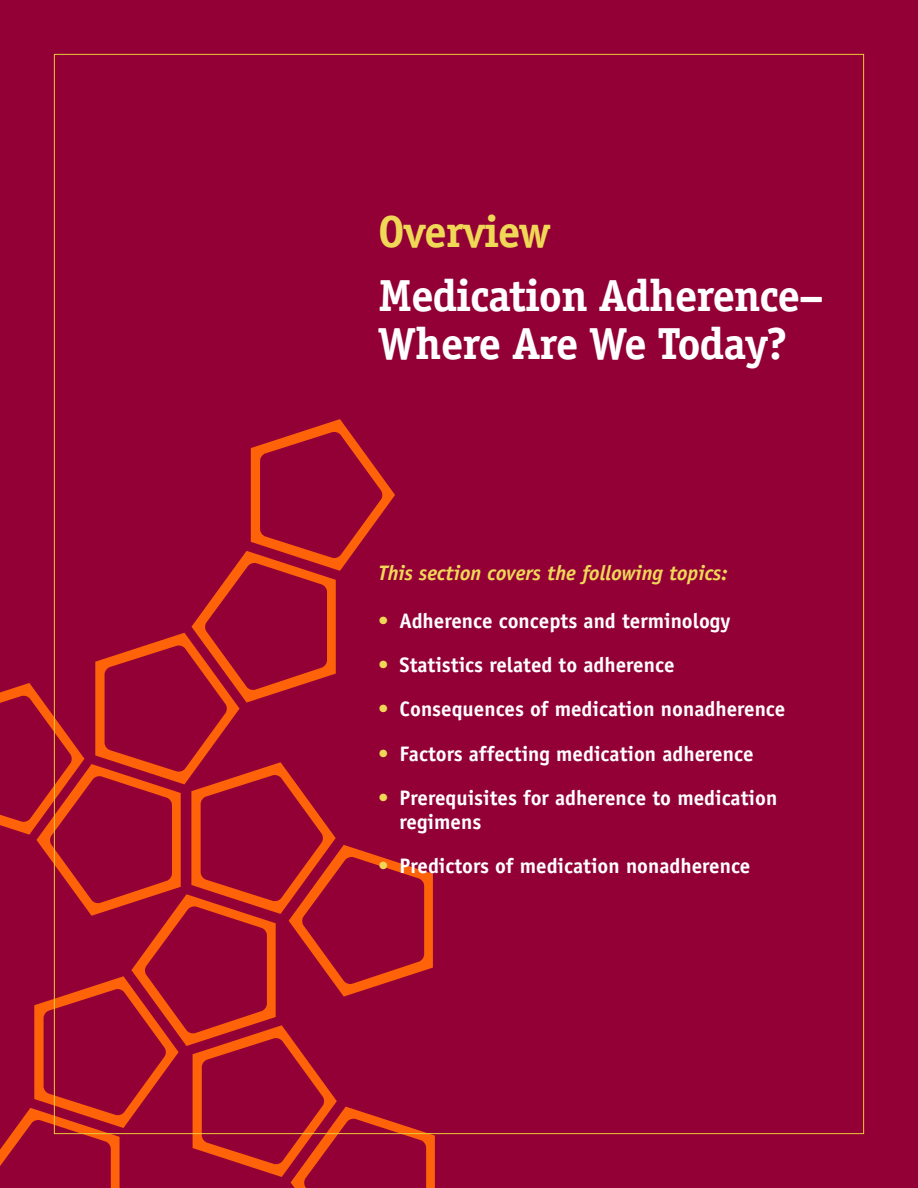
<style>
.page{position:relative;width:918px;height:1188px;background:#930036}
.page>*{position:absolute;margin:0;border:0;box-sizing:border-box;transform-origin:0 0}
.t1{font:700 45px/48px "Officina Serif";letter-spacing:-.025em;color:#fff}
.t2{font:700 45px "Officina Serif";letter-spacing:-.025em;color:#f0d857}
.t3{font:700 21px/24px "Officina Sans";color:#fff}
.t4{font:italic 700 21px "Officina Sans";color:#f0d857}
.s1{color:#f0d857}
</style>
<div class="page">
<svg style="left:0;top:419px;width:435px;height:769px"></svg>
<h1 class="t2" style="left:378px;top:204px;width:174px">Overview</h1>
<h1 class="t1" style="left:378px;top:271px;width:447px">Medication Adherence–<br>Where Are We Today?</h1>
<p class="t4" style="left:378px;top:560px;width:351px">This section covers the following topics:</p>
<p class="t3" style="left:378px;top:609px;width:354px"><span class="s1">•</span> Adherence concepts and terminology</p>
<p class="t3" style="left:378px;top:653px;width:298px"><span class="s1">•</span> Statistics related to adherence</p>
<p class="t3" style="left:378px;top:697px;width:409px"><span class="s1">•</span> Consequences of medication nonadherence</p>
<p class="t3" style="left:378px;top:741px;width:377px"><span class="s1">•</span> Factors affecting medication adherence</p>
<p class="t3" style="left:400px;top:786px;width:379px;text-indent:-22px"><span class="s1">•</span> Prerequisites for adherence to medication regimens</p>
<p class="t3" style="left:378px;top:854px;width:374px"><span class="s1">•</span> Predictors of medication nonadherence</p>
</div>
